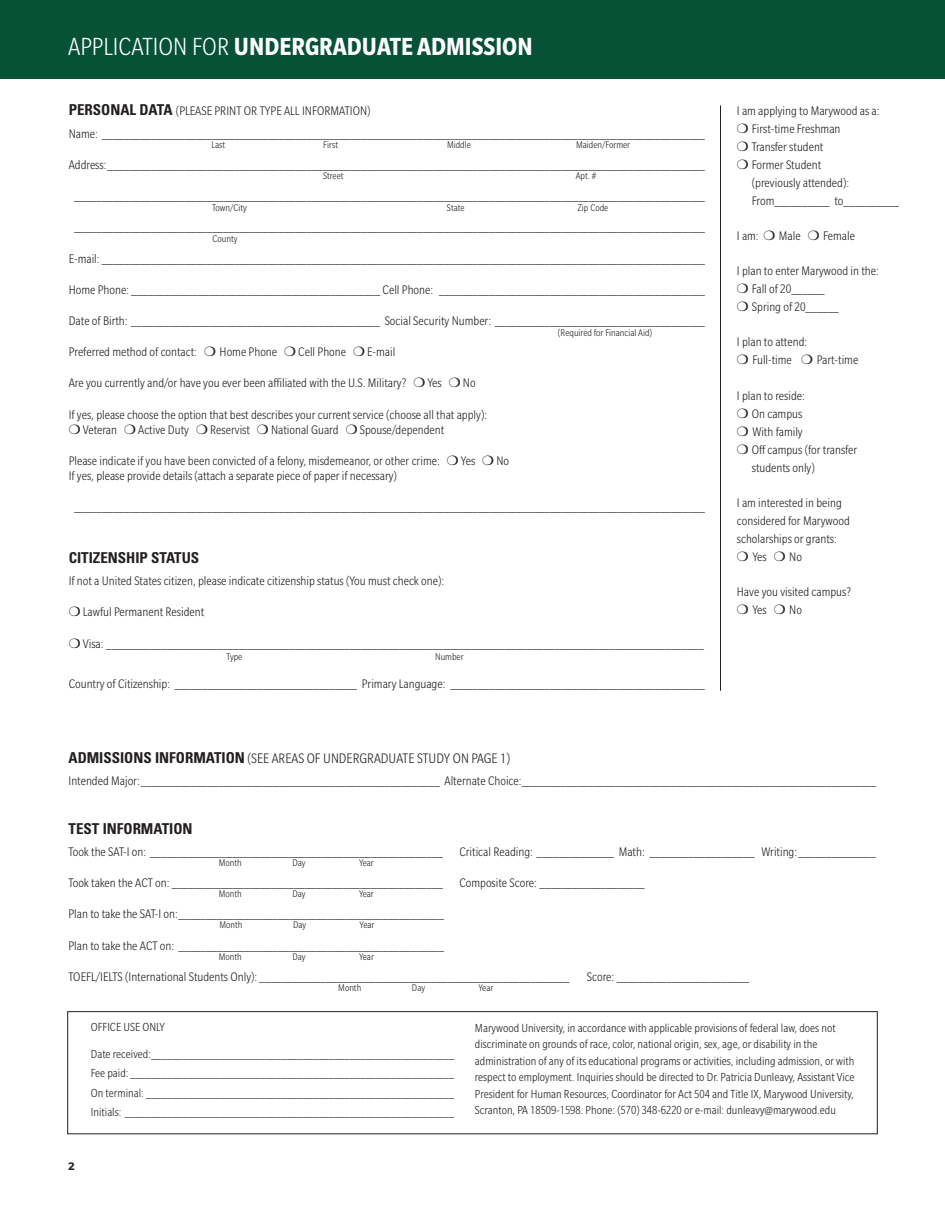
<style>
.page{position:relative;width:945px;height:1215px;background:#fff}
.page>*{position:absolute;margin:0;border:0;box-sizing:border-box;transform-origin:0 0}
.t1{font:700 condensed 27px "Slate Std";color:#fff}
.t2{font:300 condensed 15px "Slate Std";color:#231f20}
.t3{font:700 condensed 15px "Univers";color:#231f20}
.t4{font:300 condensed 13.5px/18px "Slate Std";color:#231f20}
.t5{font:300 condensed 12.75px/16.5px "Slate Std";color:#231f20}
.t6{font:700 12px "Slate Std";color:#231f20}
.t7{font:300 condensed 10.5px "Slate Std";color:#231f20}
.s1{font-weight:300}
.s2{font-family:"Univers";font-weight:700;font-size:15px}
.s3{font-family:"Univers";font-weight:700}
</style>
<div class="page">
<div style="left:0;top:0;width:945px;height:79px;background:#075137"></div>
<div style="left:68px;top:1011px;width:810px;height:123px;border:1px solid #231f20"></div>
<hr style="left:720px;top:105px;width:1px;height:586px;background:#231f20">
<h1 class="t1" style="left:68px;top:37px;width:466px"><span class="s1">APPLICATION FOR</span> UNDERGRADUATE ADMISSION</h1>
<p class="t4" style="left:69px;top:101px;width:638px;line-height:22.5px"><span class="s2">PERSONAL DATA</span> (PLEASE PRINT OR TYPE ALL INFORMATION)<br>Name: _____________________________________________________________________________________________________________</p>
<p class="t4" style="left:69px;top:157px;width:638px">Address:____________________________________________________________________________________________________________</p>
<p class="t4" style="left:74px;top:188px;width:632px">__________________________________________________________________________________________________________________</p>
<p class="t4" style="left:74px;top:219px;width:632px">__________________________________________________________________________________________________________________</p>
<p class="t4" style="left:69px;top:250px;width:638px">E-mail: _____________________________________________________________________________________________________________</p>
<p class="t4" style="left:69px;top:282px;width:638px">Home Phone: _____________________________________________ Cell Phone: ________________________________________________</p>
<p class="t4" style="left:69px;top:313px;width:638px">Date of Birth: _____________________________________________ Social Security Number: ______________________________________</p>
<p class="t4" style="left:69px;top:344px;width:328px">Preferred method of contact: ❍ Home Phone ❍ Cell Phone ❍ E-mail</p>
<p class="t4" style="left:69px;top:375px;width:408px">Are you currently and/or have you ever been affiliated with the U.S. Military? ❍ Yes ❍ No</p>
<p class="t4" style="left:69px;top:408px;width:420px;line-height:15px">If yes, please choose the option that best describes your current service (choose all that apply): ❍ Veteran ❍ Active Duty ❍ Reservist ❍ National Guard ❍ Spouse/dependent</p>
<p class="t4" style="left:69px;top:454px;width:442px;line-height:15px">Please indicate if you have been convicted of a felony, misdemeanor, or other crime: ❍ Yes ❍ No<br>If yes, please provide details (attach a separate piece of paper if necessary)</p>
<p class="t4" style="left:74px;top:499px;width:632px">__________________________________________________________________________________________________________________</p>
<p class="t3" style="left:69px;top:552px;width:132px">CITIZENSHIP STATUS</p>
<p class="t4" style="left:69px;top:573px;width:377px">If not a United States citizen, please indicate citizenship status (You must check one):</p>
<p class="t4" style="left:69px;top:604px;width:137px">❍ Lawful Permanent Resident</p>
<p class="t4" style="left:69px;top:635px;width:637px">❍ Visa: ____________________________________________________________________________________________________________</p>
<p class="t4" style="left:69px;top:676px;width:638px">Country of Citizenship: _________________________________ Primary Language: ______________________________________________</p>
<p class="t7" style="left:212px;top:141px;width:15px">Last</p>
<p class="t7" style="left:323px;top:141px;width:16px">First</p>
<p class="t7" style="left:447px;top:141px;width:25px">Middle</p>
<p class="t7" style="left:576px;top:141px;width:56px">Maiden/Former</p>
<p class="t7" style="left:323px;top:172px;width:22px">Street</p>
<p class="t7" style="left:576px;top:172px;width:22px">Apt. #</p>
<p class="t7" style="left:212px;top:204px;width:36px">Town/City</p>
<p class="t7" style="left:447px;top:204px;width:19px">State</p>
<p class="t7" style="left:577px;top:204px;width:32px">Zip Code</p>
<p class="t7" style="left:213px;top:235px;width:27px">County</p>
<p class="t7" style="left:558px;top:329px;width:96px">(Required for Financial Aid)</p>
<p class="t7" style="left:227px;top:653px;width:17px">Type</p>
<p class="t7" style="left:435px;top:653px;width:30px">Number</p>
<p class="t4" style="left:737px;top:102px;width:144px">I am applying to Marywood as a:</p>
<p class="t4" style="left:737px;top:120px;width:105px">❍ First-time Freshman</p>
<p class="t4" style="left:737px;top:138px;width:88px">❍ Transfer student</p>
<p class="t4" style="left:737px;top:156px;width:86px">❍ Former Student</p>
<p class="t4" style="left:752px;top:174px;width:99px">(previously attended):</p>
<p class="t4" style="left:752px;top:192px;width:149px">From__________ to__________</p>
<p class="t4" style="left:737px;top:228px;width:120px">I am: ❍ Male ❍ Female</p>
<p class="t4" style="left:737px;top:263px;width:144px">I plan to enter Marywood in the: ❍ Fall of 20______<br>❍ Spring of 20______</p>
<p class="t4" style="left:737px;top:334px;width:123px">I plan to attend:<br>❍ Full-time ❍ Part-time</p>
<p class="t4" style="left:737px;top:387px;width:70px">I plan to reside:</p>
<p class="t4" style="left:737px;top:405px;width:67px">❍ On campus</p>
<p class="t4" style="left:737px;top:423px;width:67px">❍ With family</p>
<p class="t4" style="left:737px;top:441px;width:122px">❍ Off campus (for transfer</p>
<p class="t4" style="left:752px;top:459px;width:64px">students only)</p>
<p class="t4" style="left:737px;top:495px;width:114px">I am interested in being considered for Marywood scholarships or grants: ❍ Yes ❍ No</p>
<p class="t4" style="left:737px;top:584px;width:116px">Have you visited campus? ❍ Yes ❍ No</p>
<p class="t2" style="left:69px;top:753px;width:443px"><span class="s3">ADMISSIONS INFORMATION</span> (SEE AREAS OF UNDERGRADUATE STUDY ON PAGE 1)</p>
<p class="t4" style="left:69px;top:773px;width:809px">Intended Major:______________________________________________________ Alternate Choice:________________________________________________________________</p>
<p class="t3" style="left:69px;top:823px;width:125px">TEST INFORMATION</p>
<p class="t4" style="left:69px;top:844px;width:809px">Took the SAT-I on: _____________________________________________________ Critical Reading: ______________ Math: ___________________ Writing:______________</p>
<p class="t4" style="left:69px;top:875px;width:578px">Took taken the ACT on: _________________________________________________ Composite Score: ___________________</p>
<p class="t4" style="left:69px;top:906px;width:377px">Plan to take the SAT-I on:________________________________________________</p>
<p class="t4" style="left:69px;top:937px;width:377px">Plan to take the ACT on: ________________________________________________</p>
<p class="t4" style="left:69px;top:969px;width:502px">TOEFL/IELTS (International Students Only): ________________________________________________________</p>
<p class="t4" style="left:587px;top:969px;width:164px">Score: ________________________</p>
<p class="t7" style="left:219px;top:859px;width:25px">Month</p>
<p class="t7" style="left:293px;top:859px;width:15px">Day</p>
<p class="t7" style="left:359px;top:859px;width:16px">Year</p>
<p class="t7" style="left:219px;top:890px;width:25px">Month</p>
<p class="t7" style="left:293px;top:890px;width:15px">Day</p>
<p class="t7" style="left:359px;top:890px;width:16px">Year</p>
<p class="t7" style="left:219px;top:921px;width:25px">Month</p>
<p class="t7" style="left:293px;top:921px;width:15px">Day</p>
<p class="t7" style="left:360px;top:921px;width:16px">Year</p>
<p class="t7" style="left:219px;top:953px;width:25px">Month</p>
<p class="t7" style="left:293px;top:953px;width:15px">Day</p>
<p class="t7" style="left:359px;top:953px;width:16px">Year</p>
<p class="t7" style="left:338px;top:984px;width:25px">Month</p>
<p class="t7" style="left:412px;top:984px;width:15px">Day</p>
<p class="t7" style="left:479px;top:984px;width:16px">Year</p>
<p class="t5" style="left:91px;top:1014px;width:365px;line-height:27px">OFFICE USE ONLY<br>Date received:__________________________________________________________</p>
<p class="t5" style="left:91px;top:1065px;width:365px;line-height:19.5px;text-align:justify">Fee paid: ______________________________________________________________ On terminal: ___________________________________________________________ Initials: _______________________________________________________________</p>
<p class="t5" style="left:475px;top:1020px;width:381px">Marywood University, in accordance with applicable provisions of federal law, does not discriminate on grounds of race, color, national origin, sex, age, or disability in the administration of any of its educational programs or activities, including admission, or with respect to employment. Inquiries should be directed to Dr. Patricia Dunleavy, Assistant Vice President for Human Resources, Coordinator for Act 504 and Title IX, Marywood University, Scranton, PA 18509-1598. Phone: (570) 348-6220 or e-mail: dunleavy@marywood.edu</p>
<p class="t6" style="left:68px;top:1162px;width:8px">2</p>
</div>
